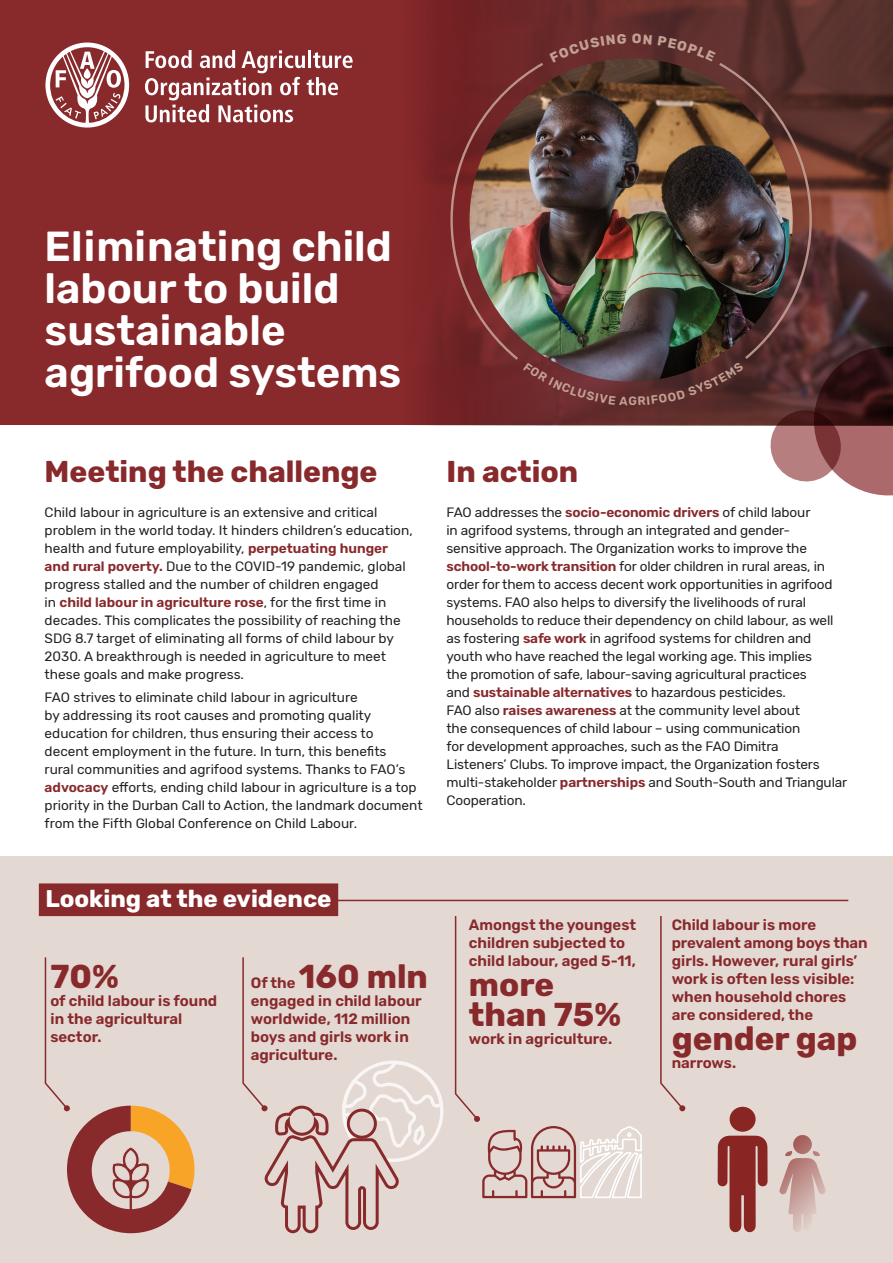
<style>
.page{position:relative;width:893px;height:1263px;background:#fff}
.page>*{position:absolute;margin:0;border:0;box-sizing:border-box;transform-origin:0 0}
.ESP_heading_01{font:600 42px/42px "Rubik";color:#fff}
.ESP_infographic_text{font:700 33px/30px "Rubik";color:#88292c}
.ESP_heading_02{font:700 30px "Rubik";color:#88292c}
.ESP_label_heading{font:700 24px "Rubik";color:#fff}
.ESP_infographic_text-2{font:600 15px/18px "Rubik";color:#88292c}
.ESP_current_text{font:13.5px/18px "Rubik";letter-spacing:-.01em;color:#231f20}
.t1{font:600 12px "Rubik";color:#c3a094}
.s1{font-weight:600;color:#88292c}
.s2{font-weight:600;font-size:15px}
</style>
<div class="page">
<div style="left:0;top:0;width:893px;height:425px;background:#88292c"></div>
<div style="left:0;top:857px;width:893px;height:406px;background:#e4d8d2"></div>
<svg style="left:45px;top:43px;width:84px;height:85px"></svg>
<svg style="left:145px;top:50px;width:208px;height:72px"></svg>
<svg style="left:660px;top:916px;width:25px;height:195px"></svg>
<div style="left:39px;top:883px;width:299px;height:33px;background:#88292c"></div>
<hr style="left:338px;top:900px;width:510px;height:1px;background:#88292c">
<svg style="left:242px;top:957px;width:201px;height:277px"></svg>
<svg style="left:44px;top:957px;width:151px;height:276px"></svg>
<svg style="left:454px;top:916px;width:188px;height:283px"></svg>
<svg style="left:718px;top:1135px;width:50px;height:97px"></svg>
<div style="left:730px;top:1107px;width:26px;height:25px;background:#892522;border-radius:50%"></div>
<svg style="left:793px;top:1135px;width:19px;height:19px"></svg>
<svg style="left:779px;top:1150px;width:47px;height:82px"></svg>
<img style="left:449px;top:34px;width:444px;height:462px">
<p class="ESP_heading_01" style="left:45px;top:226px;width:358px">Eliminating child labour to build sustainable agrifood systems</p>
<p class="ESP_heading_02" style="left:45px;top:454px;width:334px">Meeting the challenge</p>
<p class="ESP_current_text" style="left:45px;top:504px;width:370px">Child labour in agriculture is an extensive and critical problem in the world today. It hinders children’s education, health and future employability, <span class="s1">perpetuating hunger and rural poverty.</span> Due to the COVID-19 pandemic, global progress stalled and the number of children engaged<br>in <span class="s1">child labour in agriculture rose</span>, for the first time in decades. This complicates the possibility of reaching the SDG 8.7 target of eliminating all forms of child labour by 2030. A breakthrough is needed in agriculture to meet these goals and make progress.</p>
<p class="ESP_current_text" style="left:45px;top:688px;width:380px">FAO strives to eliminate child labour in agriculture<br>by addressing its root causes and promoting quality education for children, thus ensuring their access to<br>decent employment in the future. In turn, this benefits<br>rural communities and agrifood systems. Thanks to FAO’s <span class="s1">advocacy</span> efforts, ending child labour in agriculture is a top priority in the Durban Call to Action, the landmark document from the Fifth Global Conference on Child Labour.</p>
<p class="t1" style="left:628px;top:394px;width:10px">G</p>
<p class="ESP_heading_02" style="left:446px;top:454px;width:133px">In action</p>
<p class="ESP_current_text" style="left:446px;top:504px;width:402px">FAO addresses the <span class="s1">socio-economic drivers</span> of child labour<br>in agrifood systems, through an integrated and gender&shy;sensitive approach. The Organization works to improve the <span class="s1">school-to-work transition</span> for older children in rural areas, in order for them to access decent work opportunities in agrifood systems. FAO also helps to diversify the livelihoods of rural households to reduce their dependency on child labour, as well as fostering <span class="s1">safe work</span> in agrifood systems for children and youth who have reached the legal working age. This implies<br>the promotion of safe, labour-saving agricultural practices<br>and <span class="s1">sustainable alternatives</span> to hazardous pesticides.<br>FAO also <span class="s1">raises awareness</span> at the community level about<br>the consequences of child labour – using communication<br>for development approaches, such as the FAO Dimitra<br>Listeners’ Clubs. To improve impact, the Organization fosters multi-stakeholder <span class="s1">partnerships</span> and South-South and Triangular Cooperation.</p>
<p class="ESP_label_heading" style="left:45px;top:885px;width:288px">Looking at the evidence</p>
<p class="ESP_infographic_text" style="left:50px;top:963px;width:70px">70%</p>
<p class="ESP_infographic_text-2" style="left:50px;top:992px;width:168px">of child labour is found in the agricultural sector.</p>
<p class="ESP_infographic_text" style="left:251px;top:963px;width:179px"><span class="s2">Of the</span> 160 mln</p>
<p class="ESP_infographic_text-2" style="left:251px;top:992px;width:172px">engaged in child labour worldwide, 112 million boys and girls work in agriculture.</p>
<p class="ESP_infographic_text-2" style="left:469px;top:916px;width:169px">Amongst the youngest children subjected to child labour, aged 5-11,</p>
<p class="ESP_infographic_text" style="left:469px;top:970px;width:154px">more than 75%</p>
<p class="ESP_infographic_text-2" style="left:469px;top:1030px;width:145px">work in agriculture.</p>
<p class="ESP_infographic_text-2" style="left:672px;top:916px;width:197px">Child labour is more prevalent among boys than girls. However, rural girls’ work is often less visible: when household chores are considered, the</p>
<p class="ESP_infographic_text" style="left:672px;top:1024px;width:187px">gender gap</p>
<p class="ESP_infographic_text-2" style="left:672px;top:1054px;width:66px">narrows.</p>
</div>
